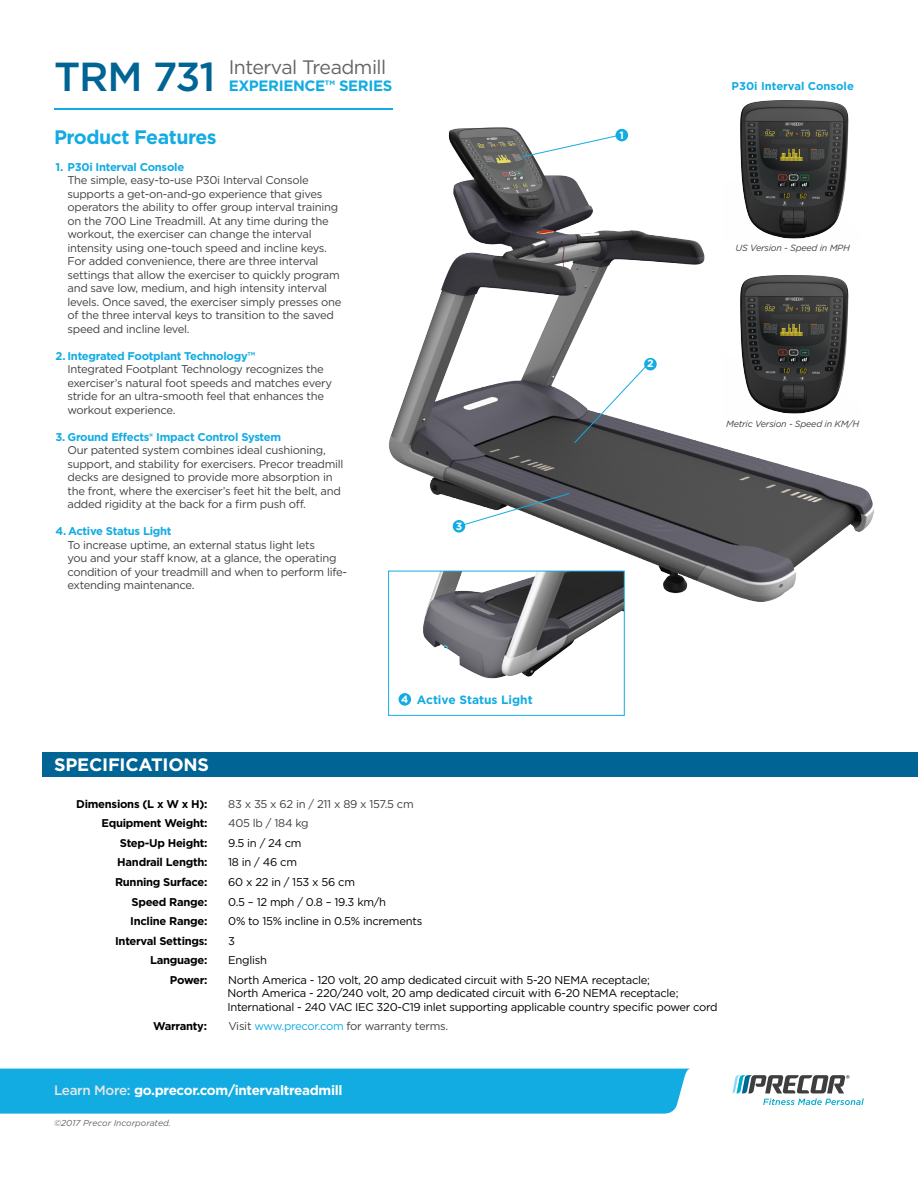
<style>
.page{position:relative;width:918px;height:1188px;background:#fff}
.page>*{position:absolute;margin:0;border:0;box-sizing:border-box;transform-origin:0 0}
.t1{font:500 40.5px "Gotham";letter-spacing:-.025em;color:#006494}
.t2{font:19.5px "Gotham";letter-spacing:-.025em;color:#676363}
.t3{font:700 19.5px "Gotham";letter-spacing:-.025em;color:#13ace2}
.t4{font:700 18px "Gotham";letter-spacing:-.01em;color:#fff}
.t5{font:700 15px "Gotham";letter-spacing:-.025em;color:#13ace2}
.t6{font:700 13.5px "Gotham";letter-spacing:-.025em;color:#fff}
.t7{font:700 12px "Gotham";color:#13ace2}
.t8{font:11.25px/13.5px "Gotham";letter-spacing:-.025em;color:#414042}
.t9{font:11.25px/13.5px "Gotham";letter-spacing:-.025em;color:#000}
.t10{font:700 11.25px "Gotham";letter-spacing:-.025em;color:#000}
.t11{font:700 11.25px "Gotham";letter-spacing:-.025em;color:#13ace2}
.t12{font:700 11.25px "Gotham";color:#13ace2}
.t13{font:700 10.5px "Gotham";color:#fff}
.t14{font:italic 9px "Gotham";letter-spacing:-.025em;color:#414042}
.t15{font:italic 8.7px "Gotham";color:#676363}
.s1{color:#13ace2}
.s2{font-weight:500;color:#e5e8e7}
</style>
<div class="page">
<img style="left:389px;top:108px;width:486px;height:494px">
<div style="left:0;top:1069px;width:689px;height:45px;background:#13ace2"></div>
<svg style="left:732px;top:1075px;width:132px;height:30px"></svg>
<div style="left:42px;top:753px;width:876px;height:24px;background:#006494"></div>
<img style="left:724px;top:271px;width:138px;height:144px">
<svg style="left:521px;top:135px;width:97px;height:23px"></svg>
<div style="left:453px;top:520px;width:12px;height:13px;background:#13ace2;border-radius:50%"></div>
<hr style="left:54px;top:108px;width:338px;height:2px;background:#13ace2">
<svg style="left:573px;top:365px;width:74px;height:79px"></svg>
<div style="left:616px;top:129px;width:12px;height:12px;background:#13ace2;border-radius:50%"></div>
<svg style="left:461px;top:493px;width:109px;height:33px"></svg>
<svg style="left:388px;top:570px;width:237px;height:146px"></svg>
<div style="left:399px;top:693px;width:12px;height:13px;background:#13ace2;border-radius:50%"></div>
<div style="left:644px;top:358px;width:13px;height:12px;background:#13ace2;border-radius:50%"></div>
<img style="left:724px;top:100px;width:138px;height:141px">
<p class="t1" style="left:54px;top:50px;width:163px">TRM 731</p>
<p class="t2" style="left:229px;top:55px;width:159px">Interval Treadmill</p>
<p class="t5" style="left:229px;top:76px;width:165px">EXPERIENCE™ SERIES</p>
<p class="t3" style="left:54px;top:125px;width:164px">Product Features</p>
<p class="t11" style="left:56px;top:159px;width:130px">1. P30i Interval Console</p>
<p class="t8" style="left:68px;top:173px;width:275px">The simple, easy-to-use P30i Interval Console supports a get-on-and-go experience that gives operators the ability to offer group interval training on the 700 Line Treadmill. At any time during the workout, the exerciser can change the interval intensity using one-touch speed and incline keys.<br>For added convenience, there are three interval settings that allow the exerciser to quickly program and save low, medium, and high intensity interval levels. Once saved, the exerciser simply presses one of the three interval keys to transition to the saved speed and incline level.</p>
<p class="t11" style="left:56px;top:348px;width:201px">2. Integrated Footplant Technology™</p>
<p class="t8" style="left:68px;top:362px;width:266px">Integrated Footplant Technology recognizes the exerciser’s natural foot speeds and matches every stride for an ultra-smooth feel that enhances the workout experience.</p>
<p class="t11" style="left:56px;top:429px;width:227px">3. Ground Effects® Impact Control System</p>
<p class="t8" style="left:68px;top:443px;width:278px">Our patented system combines ideal cushioning, support, and stability for exercisers. Precor treadmill decks are designed to provide more absorption in the front, where the exerciser’s feet hit the belt, and added rigidity at the back for a firm push off.</p>
<p class="t11" style="left:56px;top:524px;width:117px">4. Active Status Light</p>
<p class="t8" style="left:68px;top:538px;width:281px">To increase uptime, an external status light lets<br>you and your staff know, at a glance, the operating condition of your treadmill and when to perform life&shy;extending maintenance.</p>
<p class="t13" style="left:456px;top:519px;width:8px">3</p>
<p class="t13" style="left:620px;top:128px;width:6px">1</p>
<p class="t13" style="left:647px;top:357px;width:8px">2</p>
<p class="t12" style="left:732px;top:79px;width:124px">P30i Interval Console</p>
<p class="t14" style="left:736px;top:242px;width:116px">US Version - Speed in MPH</p>
<p class="t14" style="left:726px;top:418px;width:135px">Metric Version - Speed in KM/H</p>
<p class="t13" style="left:401px;top:692px;width:9px">4</p>
<p class="t7" style="left:417px;top:692px;width:117px">Active Status Light</p>
<p class="t4" style="left:54px;top:753px;width:157px">SPECIFICATIONS</p>
<p class="t10" style="left:76px;top:796px;width:133px">Dimensions (L x W x H):</p>
<p class="t8" style="left:228px;top:797px;width:187px">83 x 35 x 62 in / 211 x 89 x 157.5 cm</p>
<p class="t10" style="left:102px;top:816px;width:107px">Equipment Weight:</p>
<p class="t8" style="left:228px;top:816px;width:82px">405 lb / 184 kg</p>
<p class="t10" style="left:120px;top:835px;width:89px">Step-Up Height:</p>
<p class="t9" style="left:228px;top:836px;width:75px">9.5 in / 24 cm</p>
<p class="t10" style="left:117px;top:855px;width:92px">Handrail Length:</p>
<p class="t9" style="left:228px;top:855px;width:70px">18 in / 46 cm</p>
<p class="t10" style="left:115px;top:875px;width:94px">Running Surface:</p>
<p class="t9" style="left:228px;top:875px;width:128px">60 x 22 in / 153 x 56 cm</p>
<p class="t10" style="left:131px;top:894px;width:78px">Speed Range:</p>
<p class="t9" style="left:228px;top:895px;width:160px">0.5 – 12 mph / 0.8 – 19.3 km/h</p>
<p class="t10" style="left:130px;top:914px;width:79px">Incline Range:</p>
<p class="t9" style="left:228px;top:914px;width:196px">0% to 15% incline in 0.5% increments</p>
<p class="t10" style="left:115px;top:933px;width:94px">Interval Settings:</p>
<p class="t9" style="left:228px;top:934px;width:8px">3</p>
<p class="t10" style="left:150px;top:953px;width:59px">Language:</p>
<p class="t9" style="left:228px;top:953px;width:40px">English</p>
<p class="t10" style="left:170px;top:972px;width:39px">Power:</p>
<p class="t9" style="left:227px;top:973px;width:492px">North America - 120 volt, 20 amp dedicated circuit with 5-20 NEMA receptacle;<br>North America - 220/240 volt, 20 amp dedicated circuit with 6-20 NEMA receptacle;<br>International - 240 VAC IEC 320-C19 inlet supporting applicable country specific power cord</p>
<p class="t10" style="left:153px;top:1019px;width:55px">Warranty:</p>
<p class="t8" style="left:228px;top:1020px;width:221px">Visit <span class="s1">www.precor.com</span> for warranty terms.</p>
<p class="t6" style="left:54px;top:1081px;width:290px"><span class="s2">Learn More:</span> go.precor.com/intervaltreadmill</p>
<p class="t15" style="left:54px;top:1117px;width:118px">©2017 Precor Incorporated.</p>
</div>
